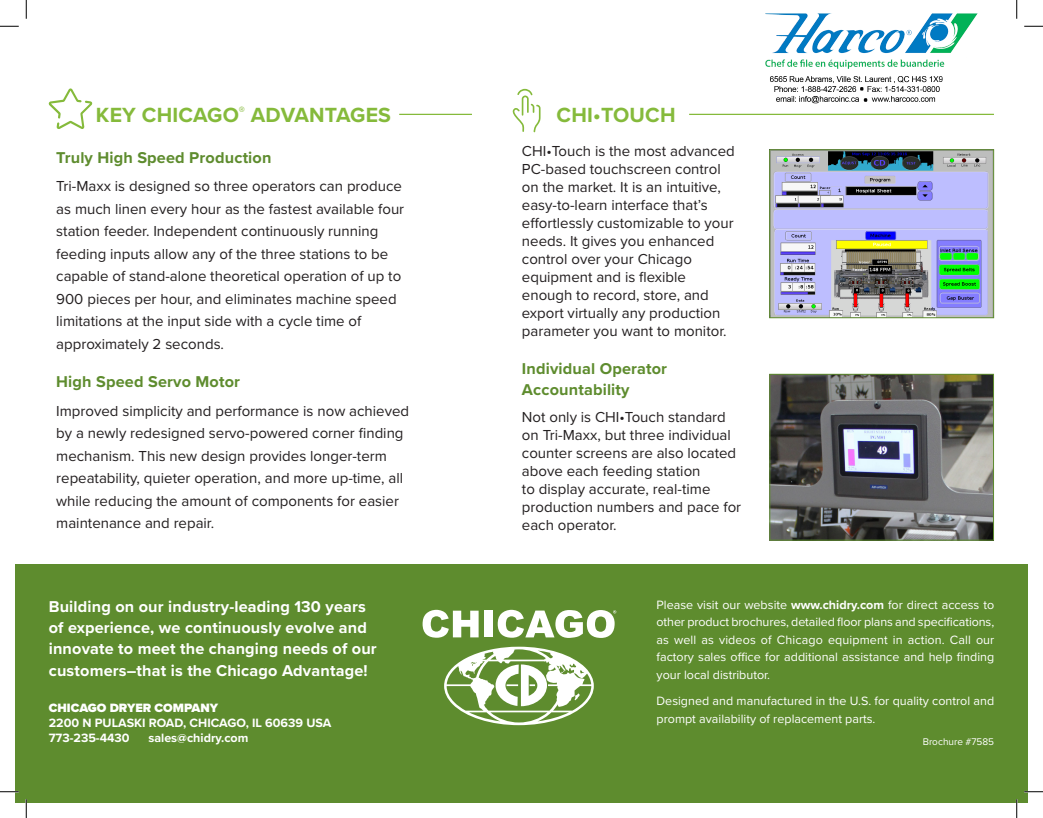
<style>
.page{position:relative;width:1043px;height:818px;background:#fff}
.page>*{position:absolute;margin:0;border:0;box-sizing:border-box;transform-origin:0 0}
.Brochure_Body_Header{font:700 21.25px "Proxima Nova";letter-spacing:.01em;color:#85ba3b}
.Brochure_Body_Header-2{font:700 16.25px/21.2px "Proxima Nova";letter-spacing:.01em;color:#fff}
.Brochure_Body_Header-3{font:700 16.25px/21.2px "Proxima Nova";letter-spacing:.01em;color:#5e8c2e}
.Brochure_Body{font:15px/22.5px "Proxima Nova";color:#231f20}
.Brochure_Body_Header-4{font:15px/18px "Proxima Nova";color:#231f20}
.Brochure_Body_Header-5{font:12.5px/17.5px "Proxima Nova";color:#fff;text-align:justify}
.Brochure_Body-2{font:12.5px/17.5px "Proxima Nova";color:#fff}
.Address{font:700 12.5px "Proxima Nova";color:#fff}
.Address-2{font:900 12.5px "Proxima Nova";color:#fff}
.Address-3{font:10px "Proxima Nova";color:#fff}
.s1{font-weight:700}
</style>
<div class="page">
<div style="left:15px;top:564px;width:1013px;height:238px;background:#5e8c2e"></div>
<svg style="left:444px;top:646px;width:150px;height:79px"></svg>
<div style="left:484px;top:610px;width:9px;height:27px;background:#fff"></div>
<svg style="left:422px;top:609px;width:56px;height:28px"></svg>
<svg style="left:497px;top:609px;width:119px;height:29px"></svg>
<img style="left:771px;top:151px;width:220px;height:165px">
<div style="left:769px;top:149px;width:224px;height:169px;border:1px solid #5e8c2e"></div>
<img style="left:771px;top:376px;width:220px;height:162px">
<div style="left:769px;top:374px;width:224px;height:166px;border:1px solid #5e8c2e"></div>
<svg style="left:49px;top:88px;width:43px;height:41px"></svg>
<svg style="left:512px;top:89px;width:28px;height:43px"></svg>
<hr style="left:399px;top:114px;width:73px;height:1px;background:#85ba3b">
<hr style="left:689px;top:114px;width:304px;height:1px;background:#85ba3b">
<svg style="left:0;top:25px;width:19px;height:2px"></svg>
<svg style="left:1024px;top:25px;width:18px;height:2px"></svg>
<svg style="left:0;top:791px;width:19px;height:1px"></svg>
<svg style="left:1024px;top:791px;width:18px;height:1px"></svg>
<svg style="left:25px;top:0;width:2px;height:19px"></svg>
<svg style="left:25px;top:799px;width:2px;height:19px"></svg>
<svg style="left:1016px;top:0;width:1px;height:19px"></svg>
<svg style="left:1015px;top:799px;width:2px;height:19px"></svg>
<img style="left:765px;top:13px;width:213px;height:91px">
<p class="Brochure_Body_Header" style="left:96px;top:99px;width:296px">KEY CHICAGO<sup>®</sup> ADVANTAGES</p>
<p class="Brochure_Body_Header" style="left:556px;top:99px;width:120px">CHI•TOUCH</p>
<p class="Brochure_Body_Header-3" style="left:56px;top:147px;width:217px">Truly High Speed Production</p>
<p class="Brochure_Body_Header-4" style="left:522px;top:141px;width:214px">CHI•Touch is the most advanced<br>PC-based touchscreen control on the market. It is an intuitive, easy-to-learn interface that’s effortlessly customizable to your needs. It gives you enhanced control over your Chicago equipment and is flexible enough to record, store, and export virtually any production parameter you want to monitor.</p>
<p class="Brochure_Body_Header-3" style="left:522px;top:357px;width:147px">Individual Operator<br>Accountability</p>
<p class="Brochure_Body" style="left:522px;top:407px;width:221px;line-height:18px">Not only is CHI•Touch standard on Tri-Maxx, but three individual counter screens are also located above each feeding station<br>to display accurate, real-time production numbers and pace for each operator.</p>
<p class="Brochure_Body" style="left:56px;top:174px;width:349px">Tri-Maxx is designed so three operators can produce as much linen every hour as the fastest available four station feeder. Independent continuously running feeding inputs allow any of the three stations to be capable of stand-alone theoretical operation of up to 900 pieces per hour, and eliminates machine speed limitations at the input side with a cycle time of approximately 2 seconds.</p>
<p class="Brochure_Body_Header-3" style="left:56px;top:370px;width:185px">High Speed Servo Motor</p>
<p class="Brochure_Body" style="left:56px;top:399px;width:354px">Improved simplicity and performance is now achieved by a newly redesigned servo-powered corner finding mechanism. This new design provides longer-term repeatability, quieter operation, and more up-time, all while reducing the amount of components for easier maintenance and repair.</p>
<p class="Brochure_Body_Header-5" style="left:656px;top:595px;width:339px">Please visit our website <span class="s1">www.chidry.com</span> for direct access to other product brochures, detailed floor plans and specifications, as well as videos of Chicago equipment in action. Call our factory sales office for additional assistance and help finding your local distributor.</p>
<p class="Brochure_Body-2" style="left:656px;top:691px;width:339px">Designed and manufactured in the U.S. for quality control and prompt availability of replacement parts.</p>
<p class="Brochure_Body_Header-2" style="left:49px;top:595px;width:329px">Building on our industry-leading 130 years of experience, we continuously evolve and innovate to meet the changing needs of our customers–that is the Chicago Advantage!</p>
<p class="Address-2" style="left:49px;top:698px;width:171px">CHICAGO DRYER COMPANY</p>
<p class="Address" style="left:49px;top:713px;width:284px">2200 N PULASKI ROAD, CHICAGO, IL 60639 USA</p>
<p class="Address" style="left:49px;top:728px;width:82px">773-235-4430</p>
<p class="Address" style="left:148px;top:728px;width:102px">sales@chidry.com</p>
<p class="Address-3" style="left:922px;top:734px;width:73px">Brochure #7585</p>
</div>
